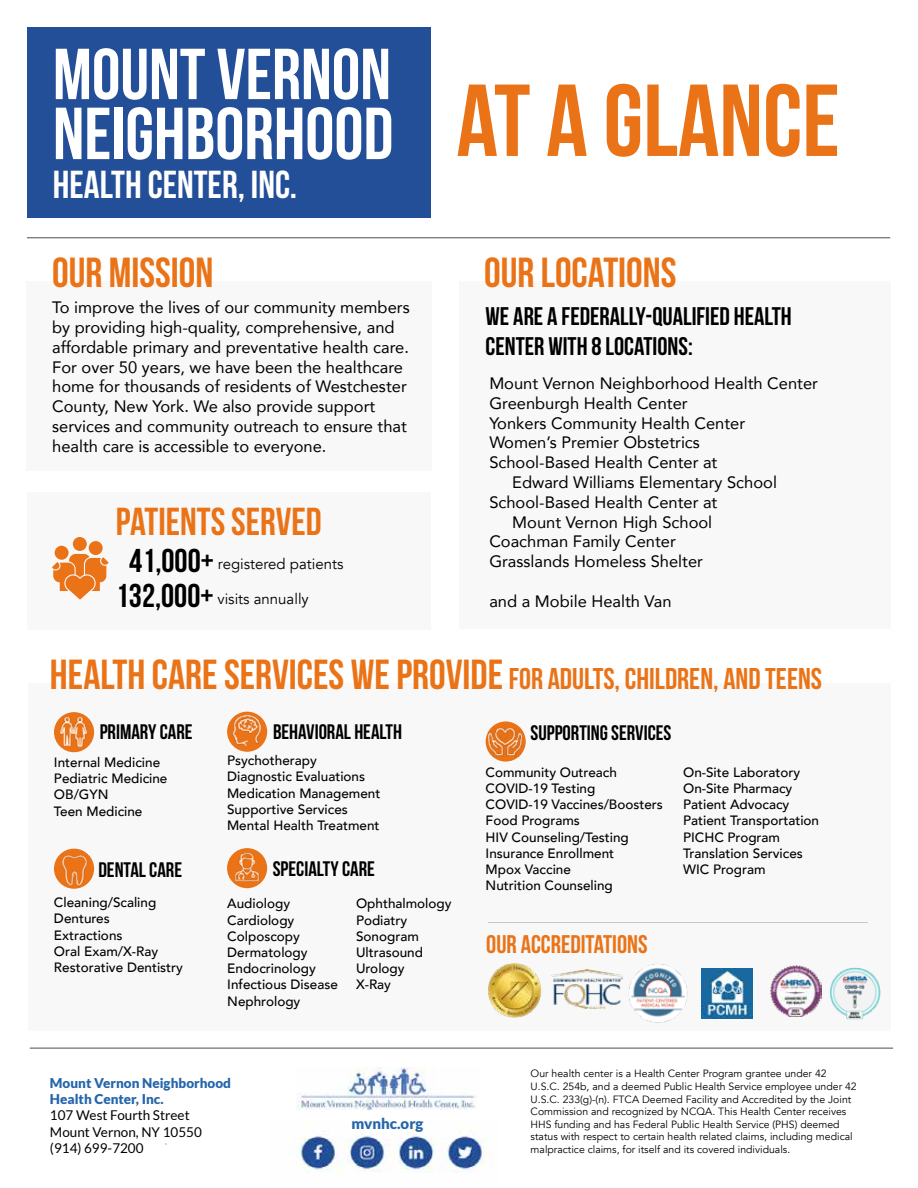
<style>
.page{position:relative;width:918px;height:1188px;background:#fff}
.page>*{position:absolute;margin:0;border:0;box-sizing:border-box;transform-origin:0 0}
.t1{font:102px "Bebas Neue";color:#ea7317}
.t2{font:73.5px "Bebas Neue";color:#fff}
.t3{font:72px "Bebas Neue";color:#fff}
.t4{font:42px "Bebas Neue";color:#ea7317}
.t5{font:39px "Bebas Neue";color:#fff}
.t6{font:39px "Bebas Neue";color:#ea7317}
.t7{font:25.5px/30.6px "Bebas Neue";color:#000}
.t8{font:25.5px "Bebas Neue";color:#ea7317}
.t9{font:21px "Bebas Neue";color:#000}
.t10{font:16.5px/19.8px "Avenir";color:#000}
.t11{font:15px "Avenir";color:#000}
.t12{font:900 15px "Lato";color:#2565aa}
.t13{font:500 13.5px/16.2px "Avenir";color:#000}
.t14{font:13.5px/16.2px "Lato";color:#000}
.t15{font:900 13.5px/16.2px "Lato";color:#2565aa}
.t16{font:10.5px/12.6px "Avenir";color:#000}
.s1{font-family:"Bebas Neue";font-size:33px}
.s2{font-size:30px}
</style>
<div class="page">
<div style="left:27px;top:27px;width:403px;height:191px;background:#234e98"></div>
<div style="left:27px;top:281px;width:405px;height:190px;background:#f8f8f8"></div>
<div style="left:27px;top:492px;width:404px;height:137px;background:#f8f8f8"></div>
<div style="left:459px;top:281px;width:432px;height:348px;background:#f8f8f8"></div>
<div style="left:28px;top:683px;width:863px;height:348px;background:#f8f8f8"></div>
<svg style="left:227px;top:712px;width:40px;height:40px"></svg>
<img style="left:227px;top:712px;width:39px;height:37px">
<div style="left:227px;top:848px;width:40px;height:40px;background:#ea7317;border-radius:50%"></div>
<img style="left:231px;top:849px;width:37px;height:35px">
<svg style="left:486px;top:721px;width:40px;height:41px"></svg>
<img style="left:488px;top:727px;width:36px;height:30px">
<div style="left:54px;top:849px;width:40px;height:40px;background:#ea7317;border-radius:50%"></div>
<img style="left:54px;top:851px;width:40px;height:38px">
<svg style="left:54px;top:712px;width:40px;height:40px"></svg>
<img style="left:54px;top:713px;width:40px;height:38px">
<div style="left:89px;top:541px;width:14px;height:14px;background:#eb7317;border-radius:50%"></div>
<div style="left:73px;top:537px;width:14px;height:14px;background:#eb7317;border-radius:50%"></div>
<div style="left:55px;top:546px;width:14px;height:14px;background:#eb7317;border-radius:50%"></div>
<svg style="left:52px;top:554px;width:57px;height:46px"></svg>
<img style="left:701px;top:968px;width:51px;height:50px">
<hr style="left:30px;top:1048px;width:863px;height:1px;background:#000">
<img style="left:488px;top:963px;width:55px;height:55px">
<hr style="left:27px;top:238px;width:863px;height:1px;background:#000">
<img style="left:552px;top:969px;width:70px;height:40px">
<img style="left:622px;top:964px;width:66px;height:59px">
<img style="left:770px;top:966px;width:51px;height:51px">
<img style="left:830px;top:968px;width:51px;height:51px">
<img style="left:299px;top:1125px;width:192px;height:47px">
<img style="left:296px;top:1068px;width:179px;height:42px">
<h3 class="t3" style="left:53px;top:35px;width:340px">MOUNT VERNON</h3>
<h2 class="t2" style="left:53px;top:93px;width:342px">NEIGHBORHOOD</h2>
<h3 class="t5" style="left:53px;top:163px;width:246px">HEALTH CENTER, INC.</h3>
<h3 class="t4" style="left:52px;top:249px;width:163px">OUR MISSION</h3>
<p class="t10" style="left:52px;top:297px;width:359px">To improve the lives of our community members by providing high-quality, comprehensive, and affordable primary and preventative health care.<br>For over 50 years, we have been the healthcare home for thousands of residents of Westchester County, New York. We also provide support services and community outreach to ensure that health care is accessible to everyone.</p>
<h3 class="t6" style="left:116px;top:500px;width:207px">PATIENTS SERVED</h3>
<p class="t11" style="left:129px;top:555px;width:216px"><span class="s1">41,000+</span> registered patients</p>
<p class="t11" style="left:116px;top:590px;width:194px"><span class="s1">132,000+</span> visits annually</p>
<h1 class="t1" style="left:456px;top:65px;width:385px">AT A GLANCE</h1>
<h3 class="t4" style="left:484px;top:249px;width:194px">OUR LOCATIONS</h3>
<h3 class="t7" style="left:486px;top:300px;width:308px">WE ARE A FEDERALLY-QUALIFIED HEALTH<br>CENTER WITH 8 LOCATIONS:</h3>
<p class="t10" style="left:489px;top:373px;width:330px">Mount Vernon Neighborhood Health Center</p>
<p class="t10" style="left:489px;top:393px;width:200px">Greenburgh Health Center</p>
<p class="t10" style="left:489px;top:413px;width:257px">Yonkers Community Health Center</p>
<p class="t10" style="left:489px;top:432px;width:212px">Women’s Premier Obstetrics</p>
<p class="t10" style="left:489px;top:452px;width:230px">School-Based Health Center at</p>
<p class="t10" style="left:512px;top:472px;width:266px">Edward Williams Elementary School</p>
<p class="t10" style="left:489px;top:492px;width:230px">School-Based Health Center at</p>
<p class="t10" style="left:512px;top:512px;width:201px">Mount Vernon High School</p>
<p class="t10" style="left:489px;top:531px;width:188px">Coachman Family Center</p>
<p class="t10" style="left:489px;top:551px;width:215px">Grasslands Homeless Shelter</p>
<p class="t10" style="left:489px;top:591px;width:184px">and a Mobile Health Van</p>
<h3 class="t4" style="left:50px;top:651px;width:774px">HEALTH CARE SERVICES WE PROVIDE <span class="s2">FOR ADULTS, CHILDREN, AND TEENS</span></h3>
<h3 class="t9" style="left:100px;top:720px;width:94px">PRIMARY CARE</h3>
<p class="t13" style="left:54px;top:754px;width:115px">Internal Medicine<br>Pediatric Medicine<br>OB/GYN<br>Teen Medicine</p>
<h3 class="t9" style="left:98px;top:858px;width:85px">DENTAL CARE</h3>
<p class="t13" style="left:54px;top:894px;width:130px">Cleaning/Scaling<br>Dentures<br>Extractions<br>Oral Exam/X-Ray<br>Restorative Dentistry</p>
<h3 class="t9" style="left:273px;top:720px;width:131px">BEHAVIORAL HEALTH</h3>
<p class="t13" style="left:227px;top:752px;width:155px">Psychotherapy<br>Diagnostic Evaluations<br>Medication Management<br>Supportive Services<br>Mental Health Treatment</p>
<h3 class="t9" style="left:273px;top:858px;width:104px">SPECIALTY CARE</h3>
<p class="t13" style="left:227px;top:895px;width:112px">Audiology<br>Cardiology<br>Colposcopy<br>Dermatology<br>Endocrinology<br>Infectious Disease<br>Nephrology</p>
<p class="t13" style="left:356px;top:895px;width:97px">Ophthalmology<br>Podiatry<br>Sonogram<br>Ultrasound<br>Urology<br>X-Ray</p>
<p class="t15" style="left:50px;top:1075px;width:183px">Mount Vernon Neighborhood<br>Health Center, Inc.</p>
<p class="t14" style="left:50px;top:1107px;width:153px">107 West Fourth Street<br>Mount Vernon, NY 10550 (914) 699-7200</p>
<p class="t12" style="left:352px;top:1115px;width:73px">mvnhc.org</p>
<h3 class="t9" style="left:531px;top:721px;width:142px">SUPPORTING SERVICES</h3>
<p class="t13" style="left:486px;top:763px;width:179px">Community Outreach<br>COVID-19 Testing<br>COVID-19 Vaccines/Boosters<br>Food Programs<br>HIV Counseling/Testing<br>Insurance Enrollment<br>Mpox Vaccine<br>Nutrition Counseling</p>
<p class="t13" style="left:683px;top:763px;width:138px">On-Site Laboratory<br>On-Site Pharmacy<br>Patient Advocacy<br>Patient Transportation<br>PICHC Program<br>Translation Services<br>WIC Program</p>
<h3 class="t8" style="left:486px;top:930px;width:163px">OUR ACCREDITATIONS</h3>
<p class="t16" style="left:531px;top:1068px;width:328px">Our health center is a Health Center Program grantee under 42<br>U.S.C. 254b, and a deemed Public Health Service employee under 42<br>U.S.C. 233(g)-(n). FTCA Deemed Facility and Accredited by the Joint Commission and recognized by NCQA. This Health Center receives HHS funding and has Federal Public Health Service (PHS) deemed status with respect to certain health related claims, including medical malpractice claims, for itself and its covered individuals.</p>
</div>
